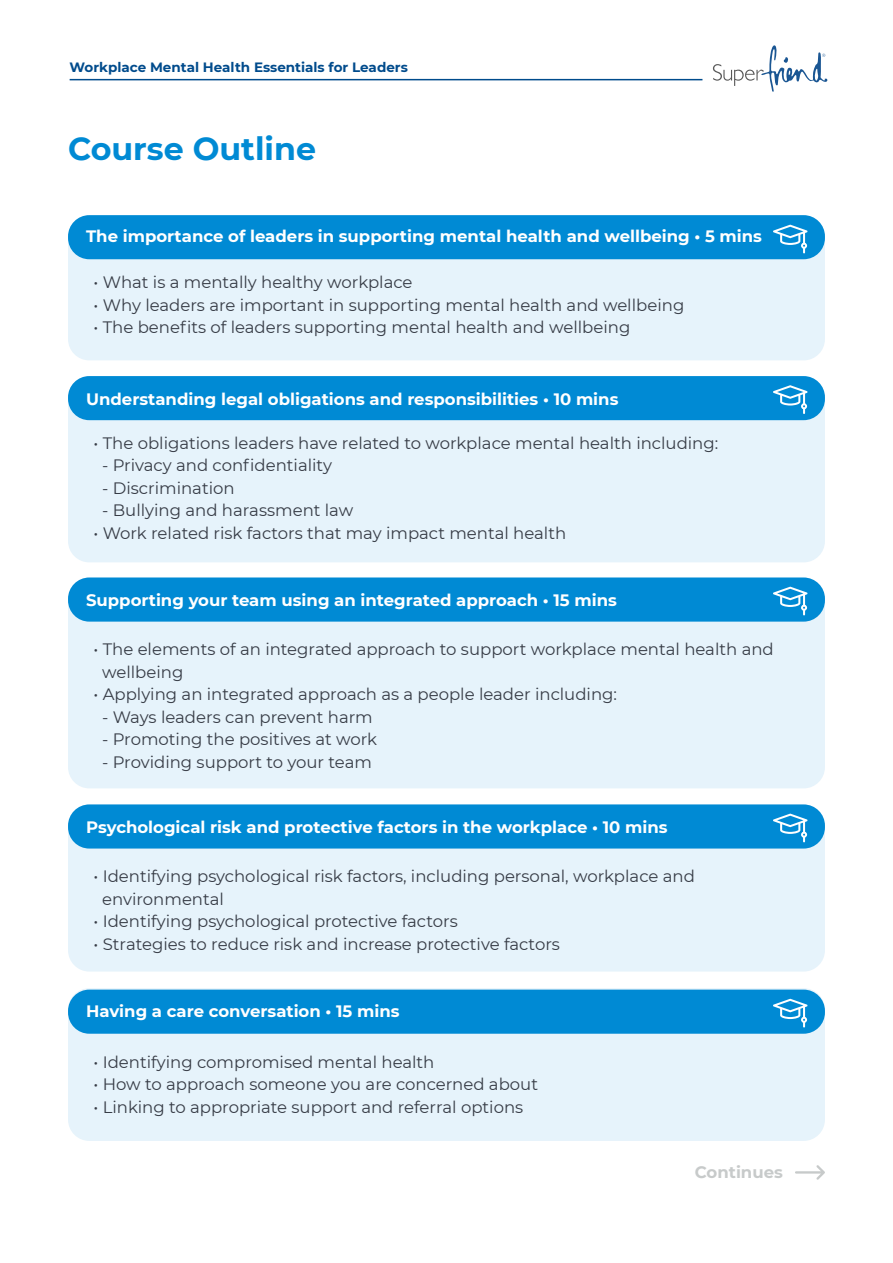
<style>
.page{position:relative;width:893px;height:1263px;background:#fff}
.page>*{position:absolute;margin:0;border:0;box-sizing:border-box;transform-origin:0 0}
.t1{font:700 31.65px "Montserrat";color:#008ad4}
.t2{font:16.5px/22.5px "Montserrat";color:#373c46}
.t3{font:700 16.5px "Montserrat";color:#fff}
.t4{font:700 16.5px "Montserrat";color:#c7caca}
.t5{font:700 13.5px "Montserrat";color:#004b8c}
</style>
<div class="page">
<svg style="left:713px;top:45px;width:114px;height:47px"></svg>
<hr style="left:70px;top:79px;width:632px;height:1px;background:#004b8c">
<div style="left:68px;top:215px;width:757px;height:145px;background:#e6f3fb;border-radius:21px"></div>
<div style="left:68px;top:376px;width:757px;height:186px;background:#e6f3fb;border-radius:21px"></div>
<div style="left:68px;top:577px;width:757px;height:211px;background:#e6f3fb;border-radius:21px"></div>
<div style="left:68px;top:988px;width:757px;height:153px;background:#e6f3fb;border-radius:21px"></div>
<div style="left:68px;top:804px;width:757px;height:167px;background:#e6f3fb;border-radius:21px"></div>
<div style="left:68px;top:215px;width:757px;height:44px;background:#008ad4;border-radius:21px"></div>
<div style="left:68px;top:376px;width:757px;height:44px;background:#008ad4;border-radius:21px"></div>
<div style="left:68px;top:577px;width:757px;height:45px;background:#008ad4;border-radius:21px"></div>
<div style="left:68px;top:804px;width:757px;height:44px;background:#008ad4;border-radius:21px"></div>
<div style="left:68px;top:989px;width:757px;height:45px;background:#008ad4;border-radius:21px"></div>
<svg style="left:773px;top:225px;width:34px;height:28px"></svg>
<svg style="left:773px;top:385px;width:34px;height:29px"></svg>
<svg style="left:773px;top:587px;width:34px;height:28px"></svg>
<svg style="left:773px;top:814px;width:34px;height:28px"></svg>
<svg style="left:773px;top:999px;width:34px;height:28px"></svg>
<svg style="left:795px;top:1165px;width:30px;height:15px"></svg>
<p class="t5" style="left:70px;top:57px;width:340px">Workplace Mental Health Essentials for Leaders</p>
<p class="t1" style="left:68px;top:126px;width:250px">Course Outline</p>
<p class="t3" style="left:86px;top:224px;width:677px">The importance of leaders in supporting mental health and wellbeing • 5 mins</p>
<p class="t2" style="left:94px;top:271px;width:321px">• What is a mentally healthy workplace</p>
<p class="t2" style="left:94px;top:293px;width:592px">• Why leaders are important in supporting mental health and wellbeing</p>
<p class="t2" style="left:94px;top:316px;width:538px">• The benefits of leaders supporting mental health and wellbeing</p>
<p class="t3" style="left:86px;top:387px;width:534px">Understanding legal obligations and responsibilities • 10 mins</p>
<p class="t2" style="left:94px;top:431px;width:626px">• The obligations leaders have related to workplace mental health including:</p>
<p class="t2" style="left:102px;top:453px;width:231px">- Privacy and confidentiality</p>
<p class="t2" style="left:102px;top:476px;width:134px">- Discrimination</p>
<p class="t2" style="left:102px;top:498px;width:253px">- Bullying and harassment law</p>
<p class="t2" style="left:94px;top:521px;width:474px">• Work related risk factors that may impact mental health</p>
<p class="t3" style="left:86px;top:589px;width:532px">Supporting your team using an integrated approach • 15 mins</p>
<p class="t2" style="left:102px;top:638px;width:673px;text-indent:-9px">• The elements of an integrated approach to support workplace mental health and wellbeing</p>
<p class="t2" style="left:94px;top:683px;width:525px">• Applying an integrated approach as a people leader including:</p>
<p class="t2" style="left:102px;top:705px;width:272px">- Ways leaders can prevent harm</p>
<p class="t2" style="left:102px;top:728px;width:276px">- Promoting the positives at work</p>
<p class="t2" style="left:102px;top:750px;width:271px">- Providing support to your team</p>
<p class="t3" style="left:86px;top:816px;width:583px">Psychological risk and protective factors in the workplace • 10 mins</p>
<p class="t2" style="left:102px;top:864px;width:594px;text-indent:-9px">• Identifying psychological risk factors, including personal, workplace and environmental</p>
<p class="t2" style="left:94px;top:909px;width:366px">• Identifying psychological protective factors</p>
<p class="t2" style="left:94px;top:932px;width:468px">• Strategies to reduce risk and increase protective factors</p>
<p class="t3" style="left:86px;top:999px;width:315px">Having a care conversation • 15 mins</p>
<p class="t2" style="left:94px;top:1050px;width:342px">• Identifying compromised mental health</p>
<p class="t2" style="left:94px;top:1072px;width:446px">• How to approach someone you are concerned about</p>
<p class="t2" style="left:94px;top:1095px;width:431px">• Linking to appropriate support and referral options</p>
<p class="t4" style="left:695px;top:1160px;width:90px">Continues</p>
</div>
